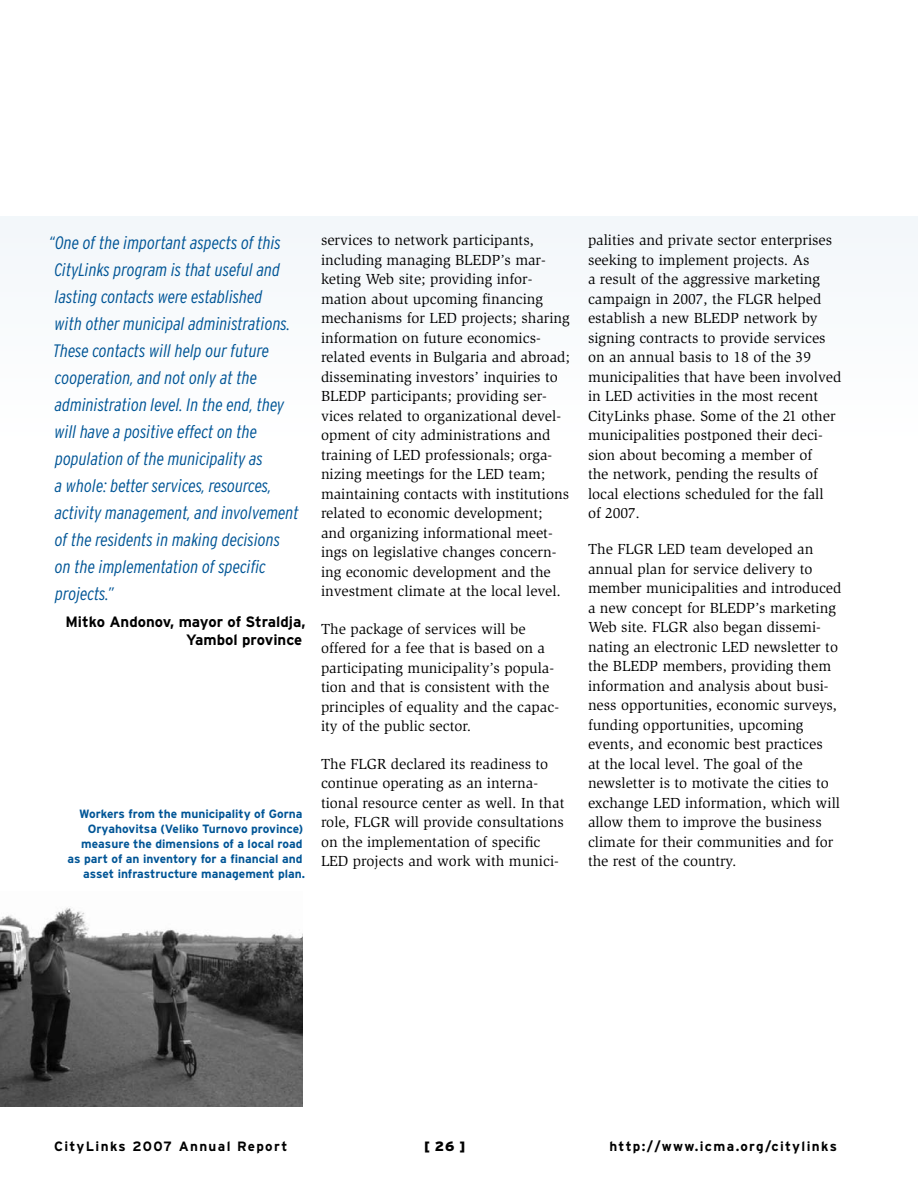
<style>
.page{position:relative;width:918px;height:1188px;background:#fff}
.page>*{position:absolute;margin:0;border:0;box-sizing:border-box;transform-origin:0 0}
.t1{font:italic 300 condensed 18px/27px "Interstate";color:#005596}
.t2{font:15px/19.5px "Slimbach";color:#000}
.t3{font:700 15px/18px "Interstate";color:#000;text-align:right}
.t4{font:700 13.5px "Interstate";letter-spacing:.1em;color:#000}
.t5{font:900 13.5px "Interstate";color:#000}
.t6{font:700 12px/15px "Interstate";color:#005596;text-align:right}
</style>
<div class="page">
<div style="left:0;top:216px;width:918px;height:230px;background:#f9fbfc"></div>
<img style="left:0;top:907px;width:303px;height:200px">
<p class="t1" style="left:49px;top:229px;width:251px">“One of the important aspects of this CityLinks program is that useful and lasting contacts were established<br>with other municipal administrations.<br>These contacts will help our future cooperation, and not only at the administration level. In the end, they will have a positive effect on the population of the municipality as<br>a whole: better services, resources, activity management, and involvement of the residents in making decisions<br>on the implementation of specific projects.”</p>
<p class="t3" style="left:65px;top:612px;width:242px">Mitko Andonov, mayor of Straldja,<br>Yambol province</p>
<p class="t6" style="left:68px;top:806px;width:239px">Workers from the municipality of Gorna Oryahovitsa (Veliko Turnovo province) measure the dimensions of a local road<br>as part of an inventory for a financial and asset infrastructure management plan.</p>
<p class="t2" style="left:321px;top:231px;width:250px">services to network participants, including managing BLEDP’s mar&shy;keting Web site; providing infor&shy;mation about upcoming financing mechanisms for LED projects; sharing information on future economics&shy;related events in Bulgaria and abroad; disseminating investors’ inquiries to BLEDP participants; providing ser&shy;vices related to organizational devel&shy;opment of city administrations and training of LED professionals; orga&shy;nizing meetings for the LED team; maintaining contacts with institutions related to economic development; and organizing informational meet&shy;ings on legislative changes concern&shy;ing economic development and the investment climate at the local level.</p>
<p class="t2" style="left:321px;top:619px;width:240px">The package of services will be offered for a fee that is based on a participating municipality’s popula&shy;tion and that is consistent with the principles of equality and the capac&shy;ity of the public sector.</p>
<p class="t2" style="left:321px;top:754px;width:245px">The FLGR declared its readiness to continue operating as an interna&shy;tional resource center as well. In that role, FLGR will provide consultations on the implementation of specific LED projects and work with munici-</p>
<p class="t2" style="left:588px;top:231px;width:255px">palities and private sector enterprises seeking to implement projects. As<br>a result of the aggressive marketing campaign in 2007, the FLGR helped establish a new BLEDP network by signing contracts to provide services on an annual basis to 18 of the 39 municipalities that have been involved in LED activities in the most recent CityLinks phase. Some of the 21 other municipalities postponed their deci&shy;sion about becoming a member of<br>the network, pending the results of local elections scheduled for the fall<br>of 2007.</p>
<p class="t2" style="left:588px;top:540px;width:255px">The FLGR LED team developed an annual plan for service delivery to member municipalities and introduced a new concept for BLEDP’s marketing Web site. FLGR also began dissemi&shy;nating an electronic LED newsletter to the BLEDP members, providing them information and analysis about busi&shy;ness opportunities, economic surveys, funding opportunities, upcoming events, and economic best practices<br>at the local level. The goal of the newsletter is to motivate the cities to exchange LED information, which will allow them to improve the business climate for their communities and for the rest of the country.</p>
<p class="t4" style="left:54px;top:1139px;width:235px">CityLinks 2007 Annual Report</p>
<p class="t5" style="left:424px;top:1138px;width:42px">[ 26 ]</p>
<p class="t4" style="left:609px;top:1139px;width:229px">http://www.icma.org/citylinks</p>
</div>
